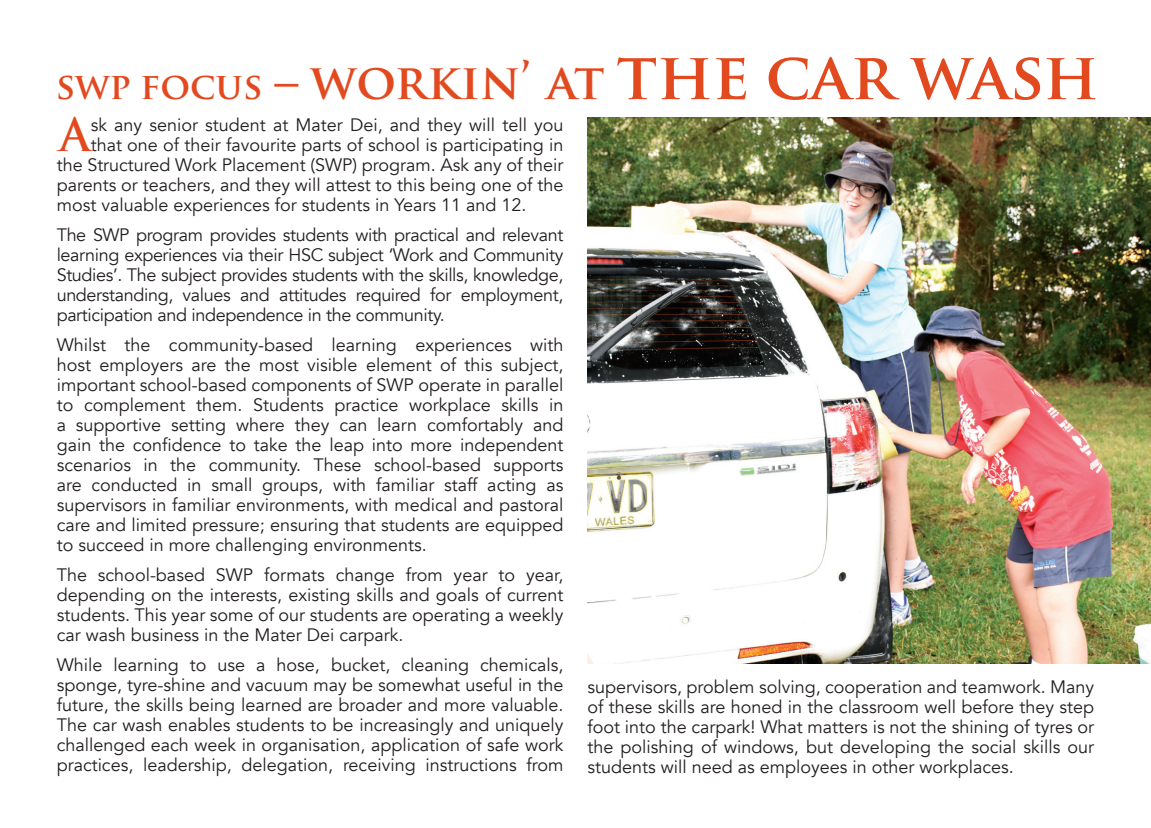
<style>
.page{position:relative;width:1151px;height:828px;background:#fff}
.page>*{position:absolute;margin:0;border:0;box-sizing:border-box;transform-origin:0 0}
.Headings{font:700 48px "Trajan Pro";color:#e3491f}
.Drop_Cap{font:700 44.6px "Trajan Pro";color:#e3491f}
.Text{font:18px/20px "Avenir";color:#231f20;text-align:justify}
.Drop_Cap-2{font:18px "Avenir";color:#231f20}
.s1{font-size:36px}
.s2{font-size:64px}
</style>
<div class="page">
<img style="left:587px;top:118px;width:563px;height:545px">
<p class="Headings" style="left:56px;top:52px;width:1044px"><span class="s1">swp focus</span> – workin’ at <span class="s2">the car wash</span></p>
<p class="Drop_Cap" style="left:60px;top:107px;width:33px">A</p>
<p class="Drop_Cap-2" style="left:91px;top:114px;width:474px">sk any senior student at Mater Dei, and they will tell you</p>
<p class="Drop_Cap-2" style="left:91px;top:134px;width:474px">that one of their favourite parts of school is participating in</p>
<p class="Drop_Cap-2" style="left:57px;top:154px;width:508px">the Structured Work Placement (SWP) program. Ask any of their</p>
<p class="Drop_Cap-2" style="left:57px;top:174px;width:508px">parents or teachers, and they will attest to this being one of the</p>
<p class="Drop_Cap-2" style="left:57px;top:194px;width:471px">most valuable experiences for students in Years 11 and 12.</p>
<p class="Text" style="left:57px;top:225px;width:508px">The SWP program provides students with practical and relevant learning experiences via their HSC subject ‘Work and Community Studies’. The subject provides students with the skills, knowledge, understanding, values and attitudes required for employment, participation and independence in the community.</p>
<p class="Text" style="left:57px;top:335px;width:508px">Whilst the community-based learning experiences with host employers are the most visible element of this subject, important school-based components of SWP operate in parallel to complement them. Students practice workplace skills in a supportive setting where they can learn comfortably and gain the confidence to take the leap into more independent scenarios in the community. These school-based supports are conducted in small groups, with familiar staff acting as supervisors in familiar environments, with medical and pastoral care and limited pressure; ensuring that students are equipped to succeed in more challenging environments.</p>
<p class="Text" style="left:57px;top:565px;width:508px">The school-based SWP formats change from year to year, depending on the interests, existing skills and goals of current students. This year some of our students are operating a weekly car wash business in the Mater Dei carpark.</p>
<p class="Text" style="left:57px;top:655px;width:508px">While learning to use a hose, bucket, cleaning chemicals, sponge, tyre-shine and vacuum may be somewhat useful in the future, the skills being learned are broader and more valuable.<br>The car wash enables students to be increasingly and uniquely challenged each week in organisation, application of safe work practices, leadership, delegation, receiving instructions from</p>
<p class="Text" style="left:587px;top:677px;width:508px">supervisors, problem solving, cooperation and teamwork. Many of these skills are honed in the classroom well before they step foot into the carpark! What matters is not the shining of tyres or the polishing of windows, but developing the social skills our students will need as employees in other workplaces.</p>
</div>
